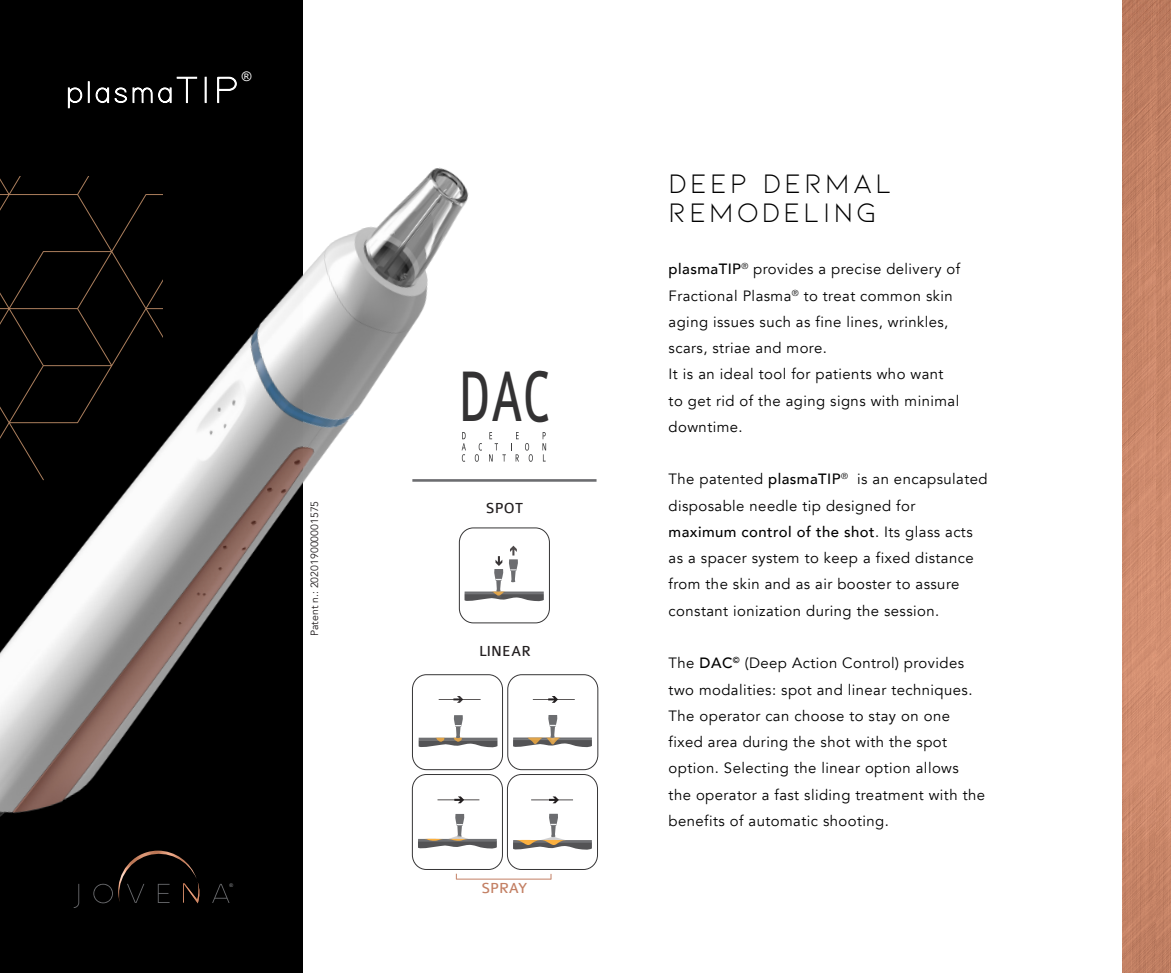
<style>
.page{position:relative;width:1171px;height:973px;background:#fff}
.page>*{position:absolute;margin:0;border:0;box-sizing:border-box;transform-origin:0 0}
.t1{font:76.3px "Colaborate";color:#333233;scale:.65 1}
.t2{font:28.53px/29.6px "Kiona";letter-spacing:.11em;color:#000}
.t3{font:15.58px "Colaborate";letter-spacing:.01em;color:#231f20}
.t4{font:15.58px "Colaborate";color:#c38064}
.t5{font:14.88px/26.2px "Avenir";letter-spacing:.03em;color:#000}
.t6{font:13.12px "Arial";color:#fff}
.t7{font:10.5px "Avenir";color:#231f20}
.t8{font:5.08px "Arial";color:#939598}
.s1{font-weight:500}
</style>
<div class="page">
<img style="left:1122px;top:0;width:49px;height:972px">
<div style="left:0;top:0;width:303px;height:972px;background:#000"></div>
<svg style="left:67px;top:76px;width:131px;height:33px"></svg>
<svg style="left:204px;top:76px;width:3px;height:28px"></svg>
<svg style="left:217px;top:76px;width:20px;height:28px"></svg>
<svg style="left:183px;top:882px;width:17px;height:21px"></svg>
<svg style="left:75px;top:884px;width:4px;height:23px"></svg>
<svg style="left:93px;top:883px;width:20px;height:20px"></svg>
<svg style="left:127px;top:883px;width:17px;height:19px"></svg>
<svg style="left:158px;top:883px;width:12px;height:19px"></svg>
<svg style="left:212px;top:883px;width:17px;height:19px"></svg>
<img style="left:0;top:167px;width:489px;height:699px">
<svg style="left:462px;top:432px;width:4px;height:29px"></svg>
<svg style="left:475px;top:443px;width:7px;height:18px"></svg>
<svg style="left:489px;top:432px;width:30px;height:29px"></svg>
<svg style="left:525px;top:443px;width:8px;height:18px"></svg>
<svg style="left:542px;top:432px;width:4px;height:29px"></svg>
<hr style="left:412px;top:479px;width:184px;height:2px;background:#6c6d70">
<img style="left:450px;top:531px;width:97px;height:117px">
<div style="left:459px;top:527px;width:91px;height:96px;border:1px solid #363536;border-radius:14px"></div>
<div style="left:412px;top:674px;width:91px;height:95px;border:1px solid #363536;border-radius:14px"></div>
<img style="left:410px;top:781px;width:93px;height:9px">
<svg style="left:419px;top:715px;width:78px;height:34px"></svg>
<img style="left:507px;top:677px;width:92px;height:105px">
<svg style="left:513px;top:714px;width:79px;height:34px"></svg>
<img style="left:399px;top:790px;width:104px;height:90px">
<img style="left:499px;top:791px;width:5px;height:89px">
<img style="left:504px;top:782px;width:94px;height:98px">
<svg style="left:513px;top:813px;width:79px;height:38px"></svg>
<hr style="left:439px;top:699px;width:41px;height:1px;background:#231f20">
<svg style="left:464px;top:545px;width:80px;height:58px"></svg>
<hr style="left:533px;top:699px;width:42px;height:1px;background:#231f20">
<hr style="left:437px;top:799px;width:42px;height:1px;background:#231f20">
<hr style="left:531px;top:799px;width:42px;height:1px;background:#231f20">
<svg style="left:548px;top:695px;width:10px;height:7px"></svg>
<svg style="left:454px;top:796px;width:10px;height:7px"></svg>
<svg style="left:549px;top:796px;width:10px;height:7px"></svg>
<svg style="left:418px;top:813px;width:79px;height:37px"></svg>
<svg style="left:453px;top:695px;width:10px;height:7px"></svg>
<hr style="left:456px;top:878px;width:95px;height:1px;background:#c38064">
<p class="t6" style="left:242px;top:68px;width:11px">®</p>
<p class="t7" style="left:308px;top:636px;width:137px;rotate:-90deg">Patent n.: 202019000001575</p>
<p class="t8" style="left:230px;top:881px;width:5px">®</p>
<h1 class="t1" style="left:458px;top:357px;width:142px">DAC</h1>
<p class="t3" style="left:486px;top:499px;width:39px">SPOT</p>
<p class="t3" style="left:479px;top:643px;width:53px">LINEAR</p>
<p class="t4" style="left:481px;top:879px;width:48px">SPRAY</p>
<h2 class="t2" style="left:668px;top:168px;width:225px">DEEP DERMAL<br>REMODELING</h2>
<p class="t5" style="left:668px;top:256px;width:293px"><span class="s1">plasmaTIP</span><sup>®</sup> provides a precise delivery of Fractional Plasma<sup>®</sup> to treat common skin aging issues such as fine lines, wrinkles, scars, striae and more.<br>It is an ideal tool for patients who want to get rid of the aging signs with minimal downtime.</p>
<p class="t5" style="left:668px;top:466px;width:320px">The patented <span class="s1">plasmaTIP</span><sup>®</sup> is an encapsulated disposable needle tip designed for<br><span class="s1">maximum control of the shot</span>. Its glass acts as a spacer system to keep a fixed distance from the skin and as air booster to assure constant ionization during the session.</p>
<p class="t5" style="left:668px;top:650px;width:318px">The <span class="s1">DAC</span><sup>©</sup> (Deep Action Control) provides two modalities: spot and linear techniques.<br>The operator can choose to stay on one fixed area during the shot with the spot option. Selecting the linear option allows<br>the operator a fast sliding treatment with the benefits of automatic shooting.</p>
</div>
